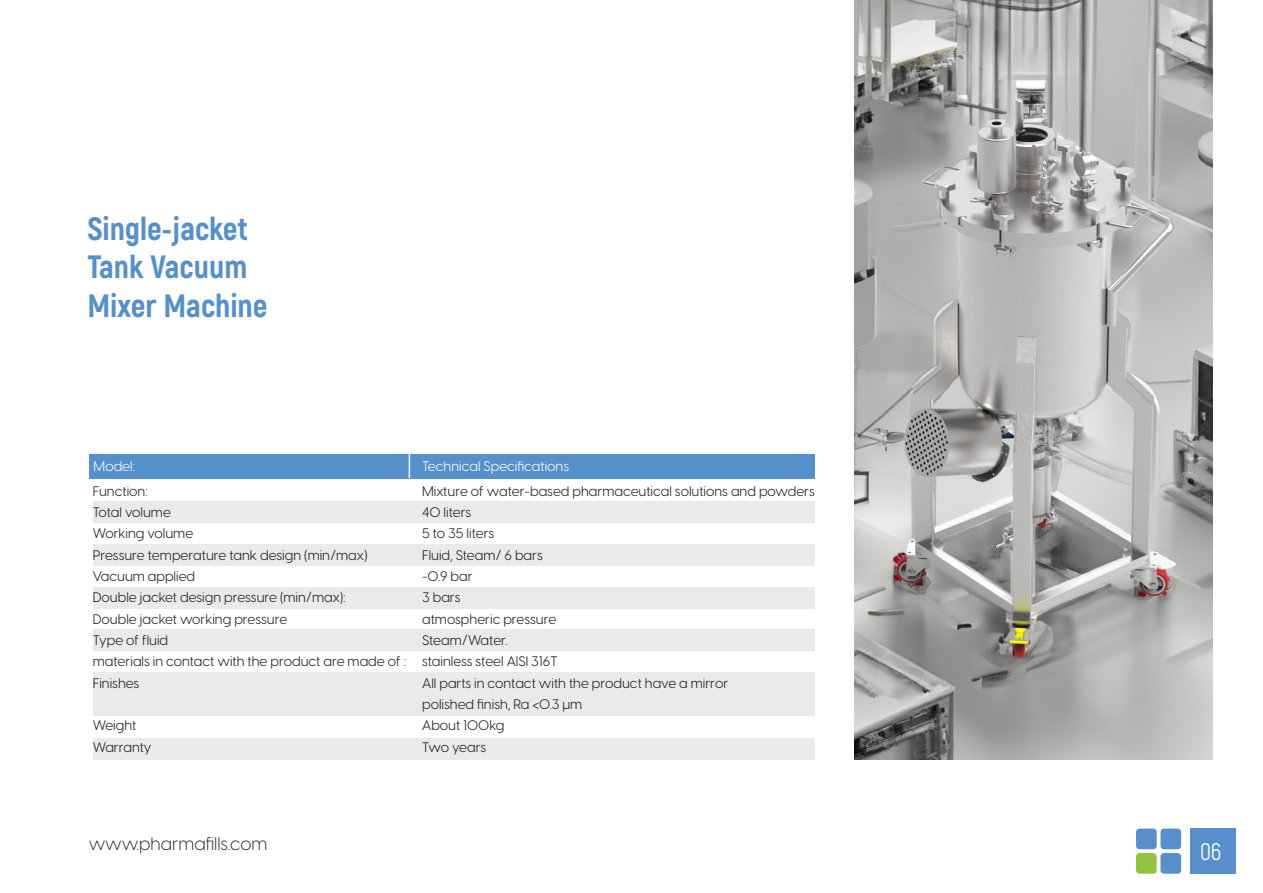
<style>
.page{position:relative;width:1263px;height:893px;background:#fff}
.page>*{position:absolute;margin:0;border:0;box-sizing:border-box;transform-origin:0 0}
.t1{font:800 32.25px/38.7px "Akrobat";color:#5490cc}
.t2{font:24px "Akrobat";color:#fff}
.t3{font:300 18px "Visby CF";color:#231f20}
.t4{font:13.65px/21.3px "Visby CF";color:#231f20}
.t5{font:13.65px "Visby CF";color:#fff}
</style>
<div class="page">
<div style="left:1190px;top:829px;width:45px;height:45px;background:#568fcb"></div>
<svg style="left:1136px;top:828px;width:45px;height:46px;background:#83afb8"></svg>
<img style="left:854px;top:0;width:358px;height:759px">
<div style="left:93px;top:502px;width:721px;height:21px;background:#eaeaea"></div>
<div style="left:93px;top:544px;width:721px;height:22px;background:#eaeaea"></div>
<div style="left:93px;top:587px;width:721px;height:21px;background:#eaeaea"></div>
<div style="left:93px;top:629px;width:721px;height:22px;background:#eaeaea"></div>
<div style="left:93px;top:672px;width:721px;height:44px;background:#eaeaea"></div>
<div style="left:93px;top:738px;width:721px;height:21px;background:#eaeaea"></div>
<div style="left:89px;top:454px;width:725px;height:24px;background:#5490cc"></div>
<svg style="left:409px;top:454px;width:1px;height:24px"></svg>
<h1 class="t1" style="left:87px;top:209px;width:182px">Single-jacket<br>Tank Vacuum<br>Mixer Machine</h1>
<p class="t5" style="left:94px;top:458px;width:43px">Model:</p>
<p class="t5" style="left:422px;top:458px;width:149px">Technical Specifications</p>
<p class="t4" style="left:93px;top:480px;width:315px">Function:<br>Total volume<br>Working volume<br>Pressure temperature tank design (min/max)<br>Vacuum applied<br>Double jacket design pressure (min/max):<br>Double jacket working pressure<br>Type of fluid<br>materials in contact with the product are made of :<br>Finishes</p>
<p class="t4" style="left:93px;top:715px;width:60px">Weight<br>Warranty</p>
<p class="t4" style="left:422px;top:480px;width:394px">Mixture of water-based pharmaceutical solutions and powders<br>40 liters<br>5 to 35 liters<br>Fluid, Steam/ 6 bars<br>-0.9 bar<br>3 bars<br>atmospheric pressure<br>Steam/Water.<br>stainless steel AISI 316T<br>All parts in contact with the product have a mirror<br>polished finish, Ra &lt;0.3 μm<br>About 100kg<br>Two years</p>
<h3 class="t3" style="left:89px;top:833px;width:180px">www.pharmafills.com</h3>
<h2 class="t2" style="left:1200px;top:837px;width:23px">06</h2>
</div>
